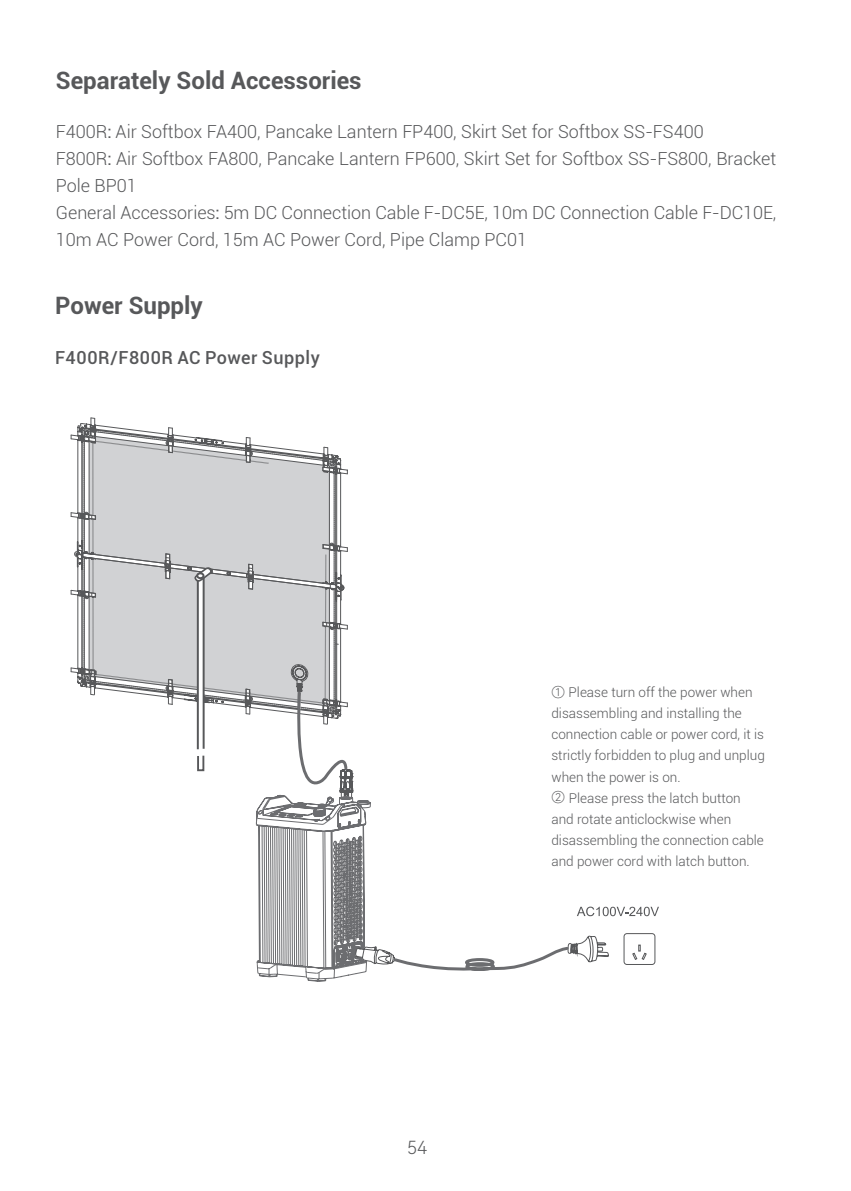
<style>
.page{position:relative;width:851px;height:1191px;background:#fff}
.page>*{position:absolute;margin:0;border:0;box-sizing:border-box;transform-origin:0 0}
.t1{font:700 24px "Roboto";color:#57585a}
.t2{font:300 18px/27px "Roboto";color:#57585a}
.t3{font:500 18px "Roboto";letter-spacing:.03em;color:#57585a}
.t4{font:18px "Harmony OS Sans SC Light";color:#57585a}
.t5{font:300 13.5px/21px "Roboto";color:#57585a}
.s1{font-weight:400;font-stretch:condensed}
.s2{font-family:"Harmony OS Sans SC Light";font-weight:400}
</style>
<div class="page">
<svg style="left:71px;top:418px;width:588px;height:564px"></svg>
<h1 class="t1" style="left:56px;top:63px;width:307px">Separately Sold Accessories</h1>
<p class="t2" style="left:56px;top:117px;width:722px">F400R<span class="s1">:</span> Air Softbox FA400, Pancake Lantern FP400, Skirt Set for Softbox SS-FS400<br>F800R<span class="s1">:</span> Air Softbox FA800, Pancake Lantern FP600, Skirt Set for Softbox SS-FS800, Bracket Pole BP01<br>General Accessories<span class="s1">:</span> 5m DC Connection Cable F-DC5E, 10m DC Connection Cable F-DC10E, 10m AC Power Cord, 15m AC Power Cord, Pipe Clamp PC01</p>
<h1 class="t1" style="left:55px;top:288px;width:149px">Power Supply</h1>
<p class="t3" style="left:55px;top:345px;width:266px">F400R/F800R AC Power Supply</p>
<p class="t4" style="left:407px;top:1135px;width:21px">54</p>
<p class="t5" style="left:551px;top:681px;width:215px"><span class="s2">①</span> Please turn off the power when disassembling and installing the connection cable or power cord, it is strictly forbidden to plug and unplug when the power is on.<br><span class="s2">②</span> Please press the latch button and rotate anticlockwise when disassembling the connection cable and power cord with latch button.</p>
</div>
